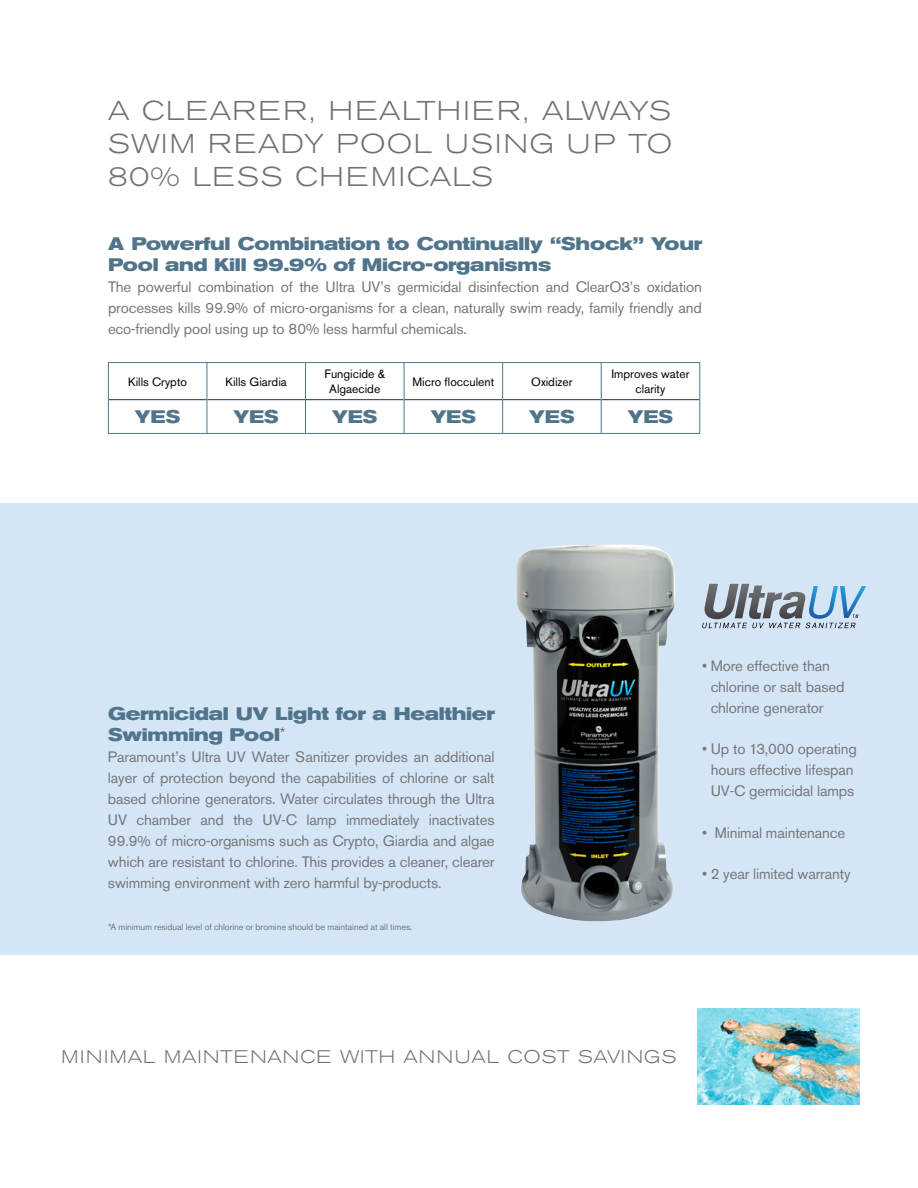
<style>
.page{position:relative;width:918px;height:1188px;background:#fff}
.page>*{position:absolute;margin:0;border:0;box-sizing:border-box;transform-origin:0 0}
.t1{font:300 expanded 27px/33px "Akzidenz Grotesk BE";letter-spacing:.07em;color:#717073;text-align:justify}
.t2{font:300 expanded 18.15px "Akzidenz Grotesk BE";letter-spacing:.05em;color:#717073}
.t3{font:700 expanded 18px/21px "Akzidenz Grotesk BE";letter-spacing:-.01em;color:#50748a}
.t4{font:15px/21px "Akzidenz Grotesk BE";letter-spacing:-.01em;color:#77777a;text-align:justify}
.t5{font:12px/14.4px "Akzidenz Grotesk BE";color:#000;text-align:center}
.t6{font:9px "Akzidenz Grotesk BE";letter-spacing:-.01em;color:#77777a}
</style>
<div class="page">
<div style="left:0;top:503px;width:918px;height:451px;background:#d4e5f6"></div>
<img style="left:516px;top:545px;width:159px;height:376px">
<svg style="left:702px;top:584px;width:164px;height:44px"></svg>
<img style="left:697px;top:1008px;width:162px;height:96px">
<hr style="left:109px;top:399px;width:98px;height:1px;background:#002f87">
<hr style="left:207px;top:399px;width:98px;height:1px;background:#002f87">
<hr style="left:306px;top:399px;width:98px;height:1px;background:#002f87">
<hr style="left:405px;top:399px;width:97px;height:1px;background:#002f87">
<hr style="left:503px;top:399px;width:98px;height:1px;background:#002f87">
<hr style="left:602px;top:399px;width:97px;height:1px;background:#002f87">
<hr style="left:108px;top:362px;width:99px;height:1px;background:#50748a">
<hr style="left:108px;top:363px;width:1px;height:37px;background:#50748a">
<hr style="left:207px;top:362px;width:99px;height:1px;background:#50748a">
<hr style="left:306px;top:362px;width:98px;height:1px;background:#50748a">
<hr style="left:404px;top:362px;width:99px;height:1px;background:#50748a">
<hr style="left:503px;top:362px;width:98px;height:1px;background:#50748a">
<hr style="left:601px;top:362px;width:99px;height:1px;background:#50748a">
<hr style="left:699px;top:363px;width:1px;height:37px;background:#50748a">
<hr style="left:108px;top:400px;width:1px;height:33px;background:#50748a">
<hr style="left:699px;top:400px;width:1px;height:33px;background:#50748a">
<hr style="left:108px;top:433px;width:99px;height:1px;background:#50748a">
<hr style="left:207px;top:433px;width:99px;height:1px;background:#50748a">
<hr style="left:306px;top:433px;width:98px;height:1px;background:#50748a">
<hr style="left:404px;top:433px;width:99px;height:1px;background:#50748a">
<hr style="left:503px;top:433px;width:98px;height:1px;background:#50748a">
<hr style="left:601px;top:433px;width:99px;height:1px;background:#50748a">
<hr style="left:207px;top:363px;width:1px;height:37px;background:#50748a">
<hr style="left:305px;top:363px;width:1px;height:37px;background:#50748a">
<hr style="left:404px;top:363px;width:1px;height:37px;background:#50748a">
<hr style="left:502px;top:363px;width:1px;height:37px;background:#50748a">
<hr style="left:601px;top:363px;width:1px;height:37px;background:#50748a">
<hr style="left:207px;top:400px;width:1px;height:33px;background:#50748a">
<hr style="left:305px;top:400px;width:1px;height:33px;background:#50748a">
<hr style="left:404px;top:400px;width:1px;height:33px;background:#50748a">
<hr style="left:502px;top:400px;width:1px;height:33px;background:#50748a">
<hr style="left:601px;top:400px;width:1px;height:33px;background:#50748a">
<h1 class="t1" style="left:108px;top:95px;width:565px">A CLEARER, HEALTHIER, ALWAYS SWIM READY POOL USING UP TO 80% LESS CHEMICALS</h1>
<p class="t3" style="left:108px;top:234px;width:596px">A Powerful Combination to Continually “Shock” Your<br>Pool and Kill 99.9% of Micro-organisms</p>
<p class="t4" style="left:108px;top:277px;width:596px">The powerful combination of the Ultra UV’s germicidal disinfection and ClearO3’s oxidation processes kills 99.9% of micro-organisms for a clean, naturally swim ready, family friendly and eco-friendly pool using up to 80% less harmful chemicals.</p>
<p class="t5" style="left:128px;top:374px;width:60px">Kills Crypto</p>
<p class="t5" style="left:226px;top:374px;width:63px">Kills Giardia</p>
<p class="t5" style="left:324px;top:367px;width:62px">Fungicide &amp;<br>Algaecide</p>
<p class="t5" style="left:413px;top:374px;width:83px">Micro flocculent</p>
<p class="t5" style="left:531px;top:374px;width:43px">Oxidizer</p>
<p class="t5" style="left:612px;top:367px;width:79px">Improves water clarity</p>
<p class="t3" style="left:135px;top:407px;width:47px">YES</p>
<p class="t3" style="left:234px;top:407px;width:47px">YES</p>
<p class="t3" style="left:332px;top:407px;width:47px">YES</p>
<p class="t3" style="left:431px;top:407px;width:47px">YES</p>
<p class="t3" style="left:529px;top:407px;width:47px">YES</p>
<p class="t3" style="left:628px;top:407px;width:47px">YES</p>
<p class="t3" style="left:108px;top:703px;width:388px">Germicidal UV Light for a Healthier<br>Swimming Pool<sup>*</sup></p>
<p class="t4" style="left:108px;top:746px;width:388px">Paramount’s Ultra UV Water Sanitizer provides an additional layer of protection beyond the capabilities of chlorine or salt based chlorine generators. Water circulates through the Ultra UV chamber and the UV-C lamp immediately inactivates 99.9% of micro-organisms such as Crypto, Giardia and algae which are resistant to chlorine. This provides a cleaner, clearer swimming environment with zero harmful by-products.</p>
<p class="t6" style="left:108px;top:921px;width:306px">*A minimum residual level of chlorine or bromine should be maintained at all times.</p>
<p class="t4" style="left:711px;top:655px;width:135px;text-align:left;text-indent:-9px">• More effective than chlorine or salt based chlorine generator</p>
<p class="t4" style="left:702px;top:739px;width:157px;text-align:center">• Up to 13,000 operating hours effective lifespan<br>UV-C germicidal lamps</p>
<p class="t4" style="left:702px;top:822px;width:145px">• Minimal maintenance</p>
<p class="t4" style="left:702px;top:863px;width:150px">• 2 year limited warranty</p>
<p class="t2" style="left:62px;top:1046px;width:616px">MINIMAL MAINTENANCE WITH ANNUAL COST SAVINGS</p>
</div>
